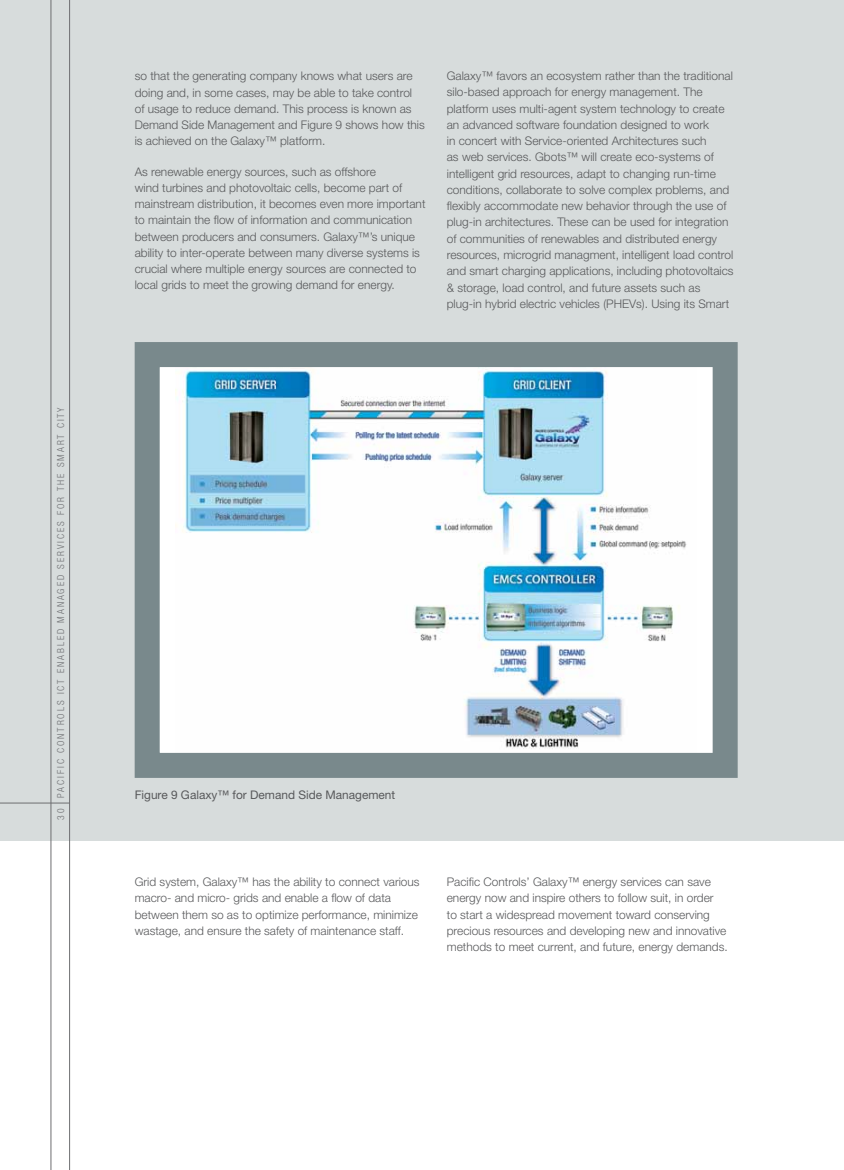
<style>
.page{position:relative;width:844px;height:1170px;background:#fff}
.page>*{position:absolute;margin:0;border:0;box-sizing:border-box;transform-origin:0 0}
.t1{font:300 11.88px/16.2px "Helvetica Neue";color:#58595b}
.t2{font:11.88px "Helvetica Neue";color:#58595b}
.t3{font:300 condensed 9.62px "Helvetica Neue";letter-spacing:.2em;color:#6d6e71}
</style>
<div class="page">
<div style="left:0;top:0;width:843px;height:840px;background:#d7dcdc"></div>
<hr style="left:69px;top:0;width:1px;height:1169px;background:#6d6e71">
<hr style="left:51px;top:0;width:1px;height:1169px;background:#6d6e71">
<hr style="left:0;top:802px;width:70px;height:1px;background:#6d6e71">
<div style="left:147px;top:354px;width:578px;height:411px;background:#fff"></div>
<img style="left:176px;top:369px;width:511px;height:380px">
<div style="left:135px;top:342px;width:602px;height:435px;border:25px solid #79898c"></div>
<p class="t3" style="left:55px;top:819px;width:414px;rotate:-90deg">30 PACIFIC CONTROLS ICT ENABLED MANAGED SERVICES FOR THE SMART CITY</p>
<p class="t1" style="left:135px;top:68px;width:291px">so that the generating company knows what users are doing and, in some cases, may be able to take control of usage to reduce demand. This process is known as Demand Side Management and Figure 9 shows how this is achieved on the Galaxy™ platform.</p>
<p class="t1" style="left:135px;top:163px;width:292px">As renewable energy sources, such as offshore<br>wind turbines and photovoltaic cells, become part of mainstream distribution, it becomes even more important to maintain the flow of information and communication between producers and consumers. Galaxy™’s unique ability to inter-operate between many diverse systems is crucial where multiple energy sources are connected to local grids to meet the growing demand for energy.</p>
<p class="t1" style="left:446px;top:68px;width:288px">Galaxy™ favors an ecosystem rather than the traditional silo-based approach for energy management. The platform uses multi-agent system technology to create an advanced software foundation designed to work<br>in concert with Service-oriented Architectures such<br>as web services. Gbots™ will create eco-systems of intelligent grid resources, adapt to changing run-time conditions, collaborate to solve complex problems, and flexibly accommodate new behavior through the use of plug-in architectures. These can be used for integration of communities of renewables and distributed energy resources, microgrid managment, intelligent load control and smart charging applications, including photovoltaics &amp; storage, load control, and future assets such as plug-in hybrid electric vehicles (PHEVs). Using its Smart</p>
<p class="t2" style="left:135px;top:788px;width:262px">Figure 9 Galaxy™ for Demand Side Management</p>
<p class="t1" style="left:135px;top:873px;width:286px">Grid system, Galaxy™ has the ability to connect various macro- and micro- grids and enable a flow of data between them so as to optimize performance, minimize wastage, and ensure the safety of maintenance staff.</p>
<p class="t1" style="left:446px;top:873px;width:282px">Pacific Controls’ Galaxy™ energy services can save energy now and inspire others to follow suit, in order<br>to start a widespread movement toward conserving precious resources and developing new and innovative methods to meet current, and future, energy demands.</p>
</div>
